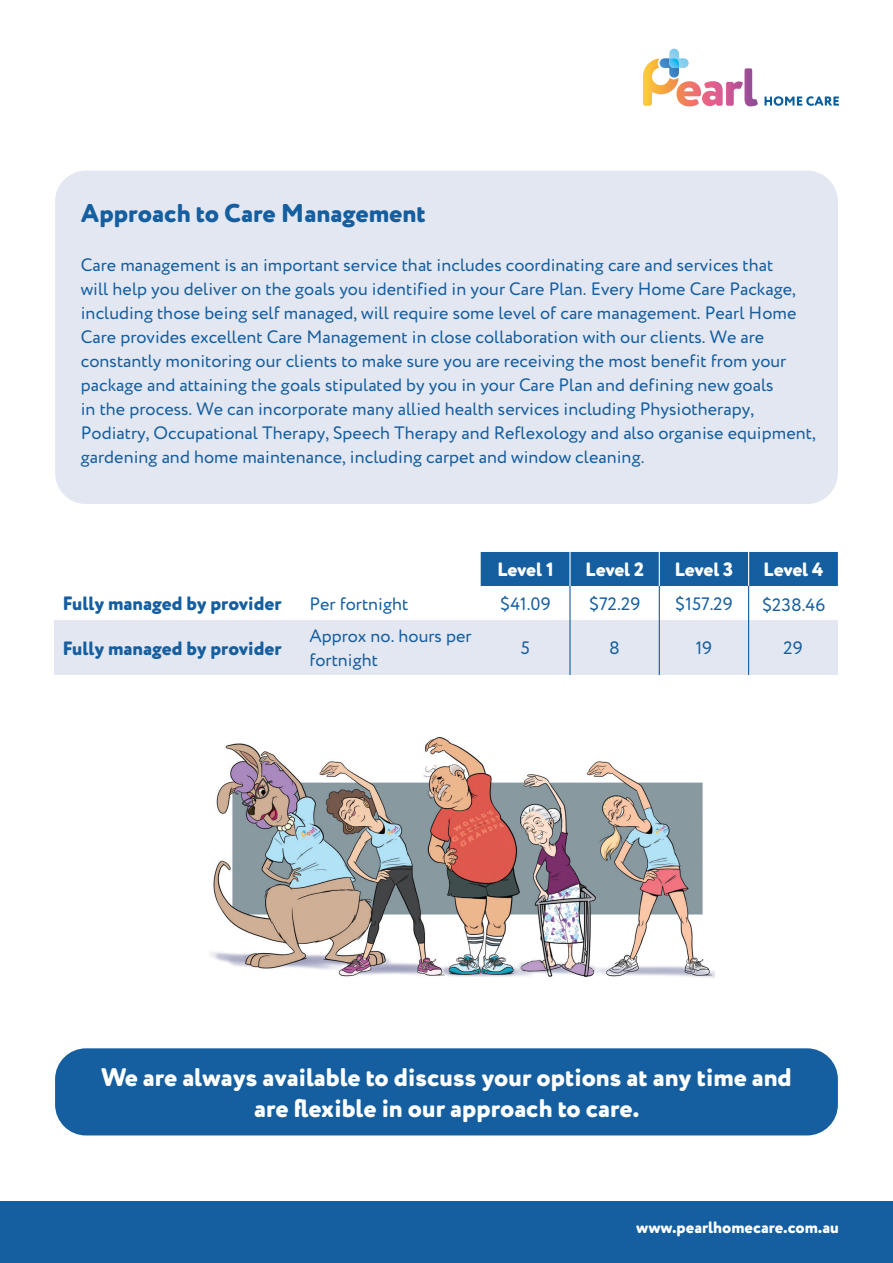
<style>
.page{position:relative;width:893px;height:1263px;background:#fff}
.page>*{position:absolute;margin:0;border:0;box-sizing:border-box;transform-origin:0 0}
.t1{font:800 25.8px "Circe Rounded";color:#155e9f}
.t2{font:800 25.5px/30.6px "Circe Rounded";color:#fff;text-align:center}
.t3{font:800 19.35px "Circe Rounded";color:#155e9f}
.t4{font:800 19.35px "Circe Rounded";letter-spacing:-.005em;color:#fff}
.body{font:18px/24px "Circe Rounded";color:#155e9f}
.t5{font:800 16.5px "Circe Rounded";color:#fff}
</style>
<div class="page">
<div style="left:0;top:1201px;width:893px;height:62px;background:#155e9f"></div>
<svg style="left:764px;top:96px;width:75px;height:10px"></svg>
<svg style="left:643px;top:49px;width:115px;height:57px"></svg>
<img style="left:210px;top:736px;width:504px;height:242px">
<div style="left:481px;top:552px;width:357px;height:34px;background:#155e9f"></div>
<div style="left:54px;top:620px;width:784px;height:55px;background:#e3e7f1"></div>
<hr style="left:569px;top:552px;width:2px;height:34px;background:#fff">
<hr style="left:659px;top:552px;width:1px;height:34px;background:#fff">
<hr style="left:748px;top:552px;width:1px;height:34px;background:#fff">
<hr style="left:569px;top:586px;width:2px;height:34px;background:#155e9f">
<hr style="left:659px;top:586px;width:1px;height:34px;background:#155e9f">
<hr style="left:748px;top:586px;width:1px;height:34px;background:#155e9f">
<hr style="left:569px;top:620px;width:2px;height:55px;background:#155e9f">
<hr style="left:659px;top:620px;width:1px;height:55px;background:#155e9f">
<hr style="left:748px;top:620px;width:1px;height:55px;background:#155e9f">
<div style="left:55px;top:171px;width:783px;height:333px;background:#e3e7f1;border-radius:31px"></div>
<div style="left:55px;top:1048px;width:783px;height:87px;background:#155e9f;border-radius:31px"></div>
<p class="t1" style="left:81px;top:197px;width:346px">Approach to Care Management</p>
<p class="body" style="left:81px;top:253px;width:736px">Care management is an important service that includes coordinating care and services that<br>will help you deliver on the goals you identified in your Care Plan. Every Home Care Package, including those being self managed, will require some level of care management. Pearl Home Care provides excellent Care Management in close collaboration with our clients. We are constantly monitoring our clients to make sure you are receiving the most benefit from your package and attaining the goals stipulated by you in your Care Plan and defining new goals<br>in the process. We can incorporate many allied health services including Physiotherapy, Podiatry, Occupational Therapy, Speech Therapy and Reflexology and also organise equipment, gardening and home maintenance, including carpet and window cleaning.</p>
<p class="t4" style="left:497px;top:558px;width:58px">Level 1</p>
<p class="t4" style="left:585px;top:558px;width:60px">Level 2</p>
<p class="t4" style="left:674px;top:558px;width:61px">Level 3</p>
<p class="t4" style="left:763px;top:558px;width:62px">Level 4</p>
<p class="t3" style="left:63px;top:592px;width:221px">Fully managed by provider</p>
<p class="body" style="left:309px;top:592px;width:101px">Per fortnight</p>
<p class="body" style="left:500px;top:592px;width:52px">$41.09</p>
<p class="body" style="left:589px;top:592px;width:53px">$72.29</p>
<p class="body" style="left:675px;top:592px;width:59px">$157.29</p>
<p class="body" style="left:762px;top:593px;width:65px">$238.46</p>
<p class="t3" style="left:63px;top:636px;width:221px">Fully managed by provider</p>
<p class="body" style="left:309px;top:625px;width:164px">Approx no. hours per fortnight</p>
<p class="body" style="left:521px;top:637px;width:11px">5</p>
<p class="body" style="left:609px;top:637px;width:12px">8</p>
<p class="body" style="left:696px;top:637px;width:18px">19</p>
<p class="body" style="left:784px;top:637px;width:21px">29</p>
<p class="t2" style="left:101px;top:1063px;width:692px">We are always available to discuss your options at any time and are flexible in our approach to care.</p>
<p class="t5" style="left:636px;top:1217px;width:204px">www.pearlhomecare.com.au</p>
</div>
